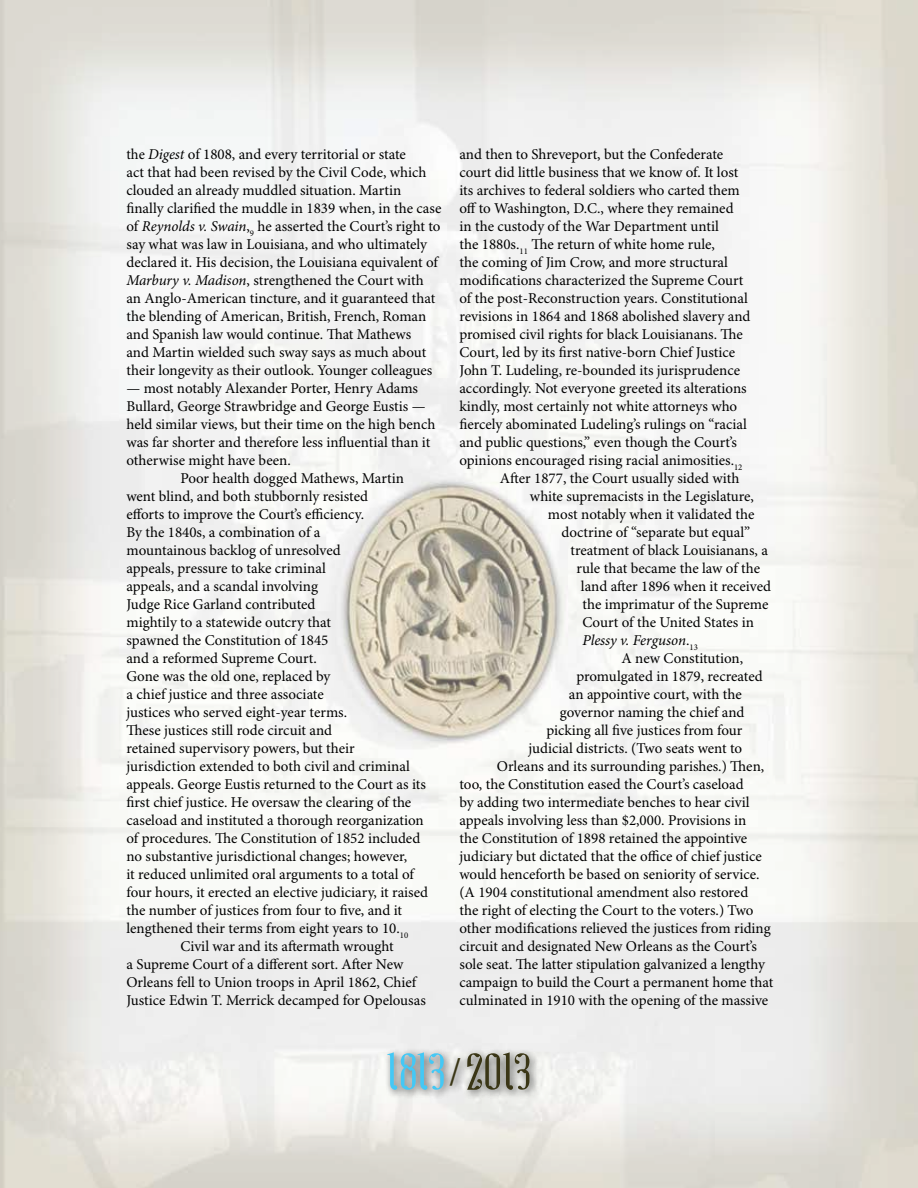
<style>
.page{position:relative;width:918px;height:1188px;background:#fff}
.page>*{position:absolute;margin:0;border:0;box-sizing:border-box;transform-origin:0 0}
.t1{font:75px "Absinthe FT";color:#44c8f5}
.t2{font:15px/18px "Minion Pro";color:#000}
.t3{font:italic 15px "Minion Pro";letter-spacing:-.005em;color:#000}
.s1{font-style:italic}
.s2{font-style:normal}
.s3{font-family:"Minion Pro";font-size:39px;color:#3a3616}
.s4{color:#3a3616}
</style>
<div class="page">
<img style="left:0;top:0;width:918px;height:1188px">
<div style="left:382px;top:1047px;width:158px;height:53px;background:#000;opacity:.75"></div>
<p class="t2" style="left:126px;top:146px;width:317px">the <span class="s1">Digest</span> of 1808, and every territorial or state<br>act that had been revised by the Civil Code, which clouded an already muddled situation. Martin finally clarified the muddle in 1839 when, in the case of <span class="s1">Reynolds v. Swain</span>,<sub>9</sub> he asserted the Court’s right to say what was law in Louisiana, and who ultimately declared it. His decision, the Louisiana equivalent of <span class="s1">Marbury v. Madison</span>, strengthened the Court with an Anglo-American tincture, and it guaranteed that the blending of American, British, French, Roman and Spanish law would continue. That Mathews<br>and Martin wielded such sway says as much about their longevity as their outlook. Younger colleagues</p>
<p class="t2" style="left:126px;top:380px;width:293px">— most notably Alexander Porter, Henry Adams</p>
<p class="t2" style="left:126px;top:398px;width:301px">Bullard, George Strawbridge and George Eustis —</p>
<p class="t2" style="left:126px;top:416px;width:310px">held similar views, but their time on the high bench</p>
<p class="t2" style="left:126px;top:434px;width:305px">was far shorter and therefore less influential than it</p>
<p class="t2" style="left:126px;top:452px;width:166px">otherwise might have been.</p>
<p class="t2" style="left:180px;top:470px;width:225px">Poor health dogged Mathews, Martin</p>
<p class="t2" style="left:126px;top:488px;width:243px">went blind, and both stubbornly resisted</p>
<p class="t2" style="left:126px;top:506px;width:239px">efforts to improve the Court’s efficiency.</p>
<p class="t2" style="left:126px;top:524px;width:196px">By the 1840s, a combination of a</p>
<p class="t2" style="left:126px;top:542px;width:216px">mountainous backlog of unresolved</p>
<p class="t2" style="left:126px;top:560px;width:201px">appeals, pressure to take criminal</p>
<p class="t2" style="left:126px;top:578px;width:193px">appeals, and a scandal involving</p>
<p class="t2" style="left:126px;top:596px;width:191px">Judge Rice Garland contributed</p>
<p class="t2" style="left:126px;top:614px;width:206px">mightily to a statewide outcry that</p>
<p class="t2" style="left:126px;top:632px;width:204px">spawned the Constitution of 1845</p>
<p class="t2" style="left:126px;top:650px;width:192px">and a reformed Supreme Court.</p>
<p class="t2" style="left:126px;top:668px;width:206px">Gone was the old one, replaced by</p>
<p class="t2" style="left:126px;top:686px;width:199px">a chief justice and three associate</p>
<p class="t2" style="left:126px;top:704px;width:222px">justices who served eight-year terms.</p>
<p class="t2" style="left:126px;top:722px;width:207px">These justices still rode circuit and</p>
<p class="t2" style="left:126px;top:740px;width:230px">retained supervisory powers, but their</p>
<p class="t2" style="left:126px;top:758px;width:285px">jurisdiction extended to both civil and criminal</p>
<p class="t2" style="left:126px;top:776px;width:301px">appeals. George Eustis returned to the Court as its</p>
<p class="t2" style="left:126px;top:794px;width:286px">first chief justice. He oversaw the clearing of the</p>
<p class="t2" style="left:126px;top:812px;width:299px">caseload and instituted a thorough reorganization</p>
<p class="t2" style="left:126px;top:830px;width:295px">of procedures. The Constitution of 1852 included</p>
<p class="t2" style="left:126px;top:848px;width:282px">no substantive jurisdictional changes; however,</p>
<p class="t2" style="left:126px;top:866px;width:289px">it reduced unlimited oral arguments to a total of</p>
<p class="t2" style="left:126px;top:884px;width:303px">four hours, it erected an elective judiciary, it raised</p>
<p class="t2" style="left:126px;top:902px;width:277px">the number of justices from four to five, and it</p>
<p class="t2" style="left:126px;top:920px;width:283px">lengthened their terms from eight years to 10.<sub>10</sub></p>
<p class="t2" style="left:180px;top:938px;width:215px">Civil war and its aftermath wrought</p>
<p class="t2" style="left:126px;top:956px;width:279px">a Supreme Court of a different sort. After New</p>
<p class="t2" style="left:126px;top:974px;width:291px">Orleans fell to Union troops in April 1862, Chief</p>
<p class="t2" style="left:126px;top:992px;width:301px">Justice Edwin T. Merrick decamped for Opelousas</p>
<p class="t2" style="left:459px;top:146px;width:265px">and then to Shreveport, but the Confederate</p>
<p class="t2" style="left:459px;top:164px;width:280px">court did little business that we know of. It lost</p>
<p class="t2" style="left:459px;top:182px;width:282px">its archives to federal soldiers who carted them</p>
<p class="t2" style="left:459px;top:200px;width:276px">off to Washington, D.C., where they remained</p>
<p class="t2" style="left:459px;top:218px;width:261px">in the custody of the War Department until</p>
<p class="t2" style="left:459px;top:236px;width:257px">the 1880s.<sub>11</sub> The return of white home rule,</p>
<p class="t2" style="left:459px;top:254px;width:270px">the coming of Jim Crow, and more structural</p>
<p class="t2" style="left:459px;top:272px;width:286px">modifications characterized the Supreme Court</p>
<p class="t2" style="left:459px;top:290px;width:290px">of the post-Reconstruction years. Constitutional</p>
<p class="t2" style="left:459px;top:308px;width:293px">revisions in 1864 and 1868 abolished slavery and</p>
<p class="t2" style="left:459px;top:326px;width:285px">promised civil rights for black Louisianans. The</p>
<p class="t2" style="left:459px;top:344px;width:277px">Court, led by its first native-born Chief Justice</p>
<p class="t2" style="left:459px;top:362px;width:282px">John T. Ludeling, re-bounded its jurisprudence</p>
<p class="t2" style="left:459px;top:380px;width:289px">accordingly. Not everyone greeted its alterations</p>
<p class="t2" style="left:459px;top:398px;width:279px">kindly, most certainly not white attorneys who</p>
<p class="t2" style="left:459px;top:416px;width:289px">fiercely abominated Ludeling’s rulings on “racial</p>
<p class="t2" style="left:459px;top:434px;width:279px">and public questions,” even though the Court’s</p>
<p class="t2" style="left:459px;top:452px;width:285px">opinions encouraged rising racial animosities.<sub>12</sub></p>
<p class="t2" style="left:500px;top:470px;width:241px">After 1877, the Court usually sided with</p>
<p class="t2" style="left:530px;top:488px;width:225px">white supremacists in the Legislature,</p>
<p class="t2" style="left:548px;top:506px;width:208px">most notably when it validated the</p>
<p class="t2" style="left:561px;top:524px;width:190px">doctrine of “separate but equal”</p>
<p class="t2" style="left:570px;top:542px;width:199px">treatment of black Louisianans, a</p>
<p class="t2" style="left:576px;top:560px;width:185px">rule that became the law of the</p>
<p class="t2" style="left:581px;top:578px;width:192px">land after 1896 when it received</p>
<p class="t2" style="left:582px;top:596px;width:188px">the imprimatur of the Supreme</p>
<p class="t2" style="left:582px;top:614px;width:173px">Court of the United States in</p>
<p class="t3" style="left:582px;top:632px;width:117px">Plessy v. Ferguson<span class="s2">.</span><sub>13</sub></p>
<p class="t2" style="left:621px;top:650px;width:123px">A new Constitution,</p>
<p class="t2" style="left:576px;top:668px;width:188px">promulgated in 1879, recreated</p>
<p class="t2" style="left:569px;top:686px;width:174px">an appointive court, with the</p>
<p class="t2" style="left:560px;top:704px;width:186px">governor naming the chief and</p>
<p class="t2" style="left:546px;top:722px;width:197px">picking all five justices from four</p>
<p class="t2" style="left:528px;top:740px;width:215px">judicial districts. (Two seats went to</p>
<p class="t2" style="left:497px;top:758px;width:269px">Orleans and its surrounding parishes.) Then,</p>
<p class="t2" style="left:459px;top:776px;width:286px">too, the Constitution eased the Court’s caseload</p>
<p class="t2" style="left:459px;top:794px;width:292px">by adding two intermediate benches to hear civil</p>
<p class="t2" style="left:459px;top:812px;width:288px">appeals involving less than $2,000. Provisions in</p>
<p class="t2" style="left:459px;top:830px;width:289px">the Constitution of 1898 retained the appointive</p>
<p class="t2" style="left:459px;top:848px;width:304px">judiciary but dictated that the office of chief justice</p>
<p class="t2" style="left:459px;top:866px;width:302px">would henceforth be based on seniority of service.</p>
<p class="t2" style="left:459px;top:884px;width:290px">(A 1904 constitutional amendment also restored</p>
<p class="t2" style="left:459px;top:902px;width:296px">the right of electing the Court to the voters.) Two</p>
<p class="t2" style="left:459px;top:920px;width:313px">other modifications relieved the justices from riding</p>
<p class="t2" style="left:459px;top:938px;width:299px">circuit and designated New Orleans as the Court’s</p>
<p class="t2" style="left:459px;top:956px;width:307px">sole seat. The latter stipulation galvanized a lengthy</p>
<p class="t2" style="left:459px;top:974px;width:315px">campaign to build the Court a permanent home that</p>
<p class="t2" style="left:459px;top:992px;width:310px">culminated in 1910 with the opening of the massive</p>
<h1 class="t1" style="left:387px;top:1033px;width:146px">1813<span class="s3">/</span><span class="s4">2013</span></h1>
</div>
